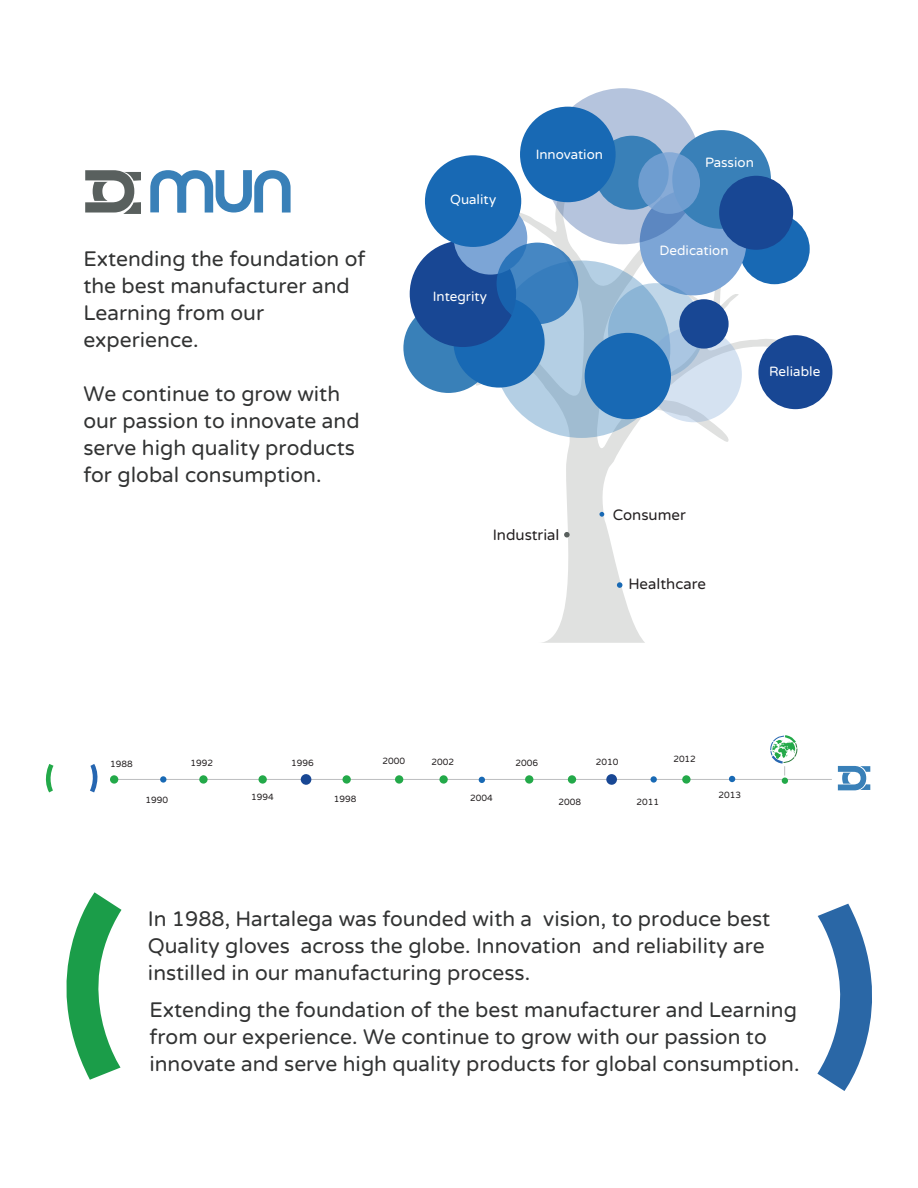
<style>
.page{position:relative;width:918px;height:1188px;background:#fff}
.page>*{position:absolute;margin:0;border:0;box-sizing:border-box;transform-origin:0 0}
.t1{font:21px/27px "Varela Round";color:#323333}
.t2{font:15px "Varela Round";color:#231f20}
.t3{font:13.35px "Varela Round";color:#fff}
.t4{font:9px "Varela Round";color:#231f20}
</style>
<div class="page">
<svg style="left:460px;top:156px;width:369px;height:487px"></svg>
<div style="left:739px;top:214px;width:71px;height:70px;background:#1869b4;border-radius:50%"></div>
<div style="left:403px;top:303px;width:91px;height:90px;background:#3980b8;border-radius:50%"></div>
<div style="left:640px;top:189px;width:106px;height:106px;background:#7ca5d6;border-radius:50%"></div>
<svg style="left:545px;top:88px;width:156px;height:156px;background:#abbdda"></svg>
<div style="left:493px;top:260px;width:177px;height:178px;background:linear-gradient(to bottom,#a9c5da,#adc9de);border-radius:50%"></div>
<div style="left:758px;top:335px;width:74px;height:74px;background:#184794;border-radius:50%"></div>
<div style="left:672px;top:130px;width:99px;height:99px;background:#3980b8;border-radius:50%"></div>
<div style="left:719px;top:176px;width:74px;height:74px;background:#184794;border-radius:50%"></div>
<div style="left:453px;top:296px;width:92px;height:92px;background:#1869b4;border-radius:50%"></div>
<div style="left:595px;top:136px;width:74px;height:74px;background:#3980b8;border-radius:50%"></div>
<svg style="left:608px;top:283px;width:96px;height:96px;background:#9abedb"></svg>
<svg style="left:646px;top:327px;width:96px;height:95px;background:#c7d7e9"></svg>
<div style="left:585px;top:333px;width:86px;height:86px;background:#1869b4;border-radius:50%"></div>
<svg style="left:638px;top:152px;width:62px;height:62px;background:#719ed0"></svg>
<div style="left:520px;top:107px;width:96px;height:95px;background:#1869b4;border-radius:50%"></div>
<div style="left:410px;top:241px;width:106px;height:106px;background:#184794;border-radius:50%"></div>
<div style="left:454px;top:201px;width:73px;height:74px;background:#7ca5d6;border-radius:50%"></div>
<div style="left:679px;top:299px;width:50px;height:50px;background:#184794;border-radius:50%"></div>
<svg style="left:497px;top:243px;width:81px;height:81px;background:#347abb"></svg>
<div style="left:425px;top:155px;width:96px;height:92px;background:#1869b4;border-radius:50%"></div>
<svg style="left:599px;top:512px;width:5px;height:5px"></svg>
<svg style="left:564px;top:532px;width:6px;height:5px"></svg>
<svg style="left:617px;top:582px;width:5px;height:6px"></svg>
<svg style="left:85px;top:170px;width:56px;height:44px"></svg>
<svg style="left:150px;top:170px;width:141px;height:43px"></svg>
<hr style="left:113px;top:779px;width:719px;height:1px;background:#bcbdc0">
<div style="left:160px;top:776px;width:7px;height:7px;background:#1869b4;border-radius:50%"></div>
<svg style="left:650px;top:776px;width:7px;height:7px"></svg>
<svg style="left:479px;top:777px;width:6px;height:6px"></svg>
<svg style="left:729px;top:776px;width:6px;height:6px"></svg>
<div style="left:782px;top:777px;width:6px;height:7px;background:#23a949;border-radius:50%"></div>
<div style="left:300px;top:774px;width:12px;height:11px;background:#184794;border-radius:50%"></div>
<div style="left:606px;top:774px;width:11px;height:11px;background:#184794;border-radius:50%"></div>
<div style="left:258px;top:775px;width:9px;height:9px;background:#23a949;border-radius:50%"></div>
<div style="left:342px;top:775px;width:9px;height:9px;background:#23a949;border-radius:50%"></div>
<div style="left:682px;top:775px;width:9px;height:9px;background:#23a949;border-radius:50%"></div>
<div style="left:199px;top:775px;width:9px;height:9px;background:#23a949;border-radius:50%"></div>
<svg style="left:110px;top:775px;width:9px;height:9px"></svg>
<svg style="left:395px;top:775px;width:9px;height:9px"></svg>
<div style="left:439px;top:775px;width:9px;height:9px;background:#23a949;border-radius:50%"></div>
<svg style="left:525px;top:775px;width:9px;height:9px"></svg>
<div style="left:568px;top:775px;width:8px;height:9px;background:#23a949;border-radius:50%"></div>
<svg style="left:45px;top:764px;width:8px;height:28px"></svg>
<svg style="left:90px;top:764px;width:8px;height:28px"></svg>
<svg style="left:838px;top:766px;width:32px;height:24px"></svg>
<svg style="left:770px;top:735px;width:28px;height:41px"></svg>
<svg style="left:66px;top:892px;width:56px;height:188px"></svg>
<svg style="left:817px;top:904px;width:55px;height:187px"></svg>
<p class="t1" style="left:83px;top:246px;width:284px">Extending the foundation of the best manufacturer and<br>Learning from our experience.</p>
<p class="t1" style="left:83px;top:381px;width:278px">We continue to grow with our passion to innovate and serve high quality products for global consumption.</p>
<p class="t3" style="left:450px;top:191px;width:47px">Quality</p>
<p class="t3" style="left:433px;top:289px;width:56px">Integrity</p>
<p class="t3" style="left:536px;top:147px;width:69px">Innovation</p>
<p class="t3" style="left:705px;top:154px;width:50px">Passion</p>
<p class="t3" style="left:660px;top:242px;width:70px">Dedication</p>
<p class="t3" style="left:769px;top:364px;width:53px">Reliable</p>
<p class="t2" style="left:493px;top:527px;width:68px">Industrial</p>
<p class="t2" style="left:613px;top:506px;width:74px">Consumer</p>
<p class="t2" style="left:629px;top:575px;width:79px">Healthcare</p>
<p class="t4" style="left:110px;top:759px;width:24px">1988</p>
<p class="t4" style="left:191px;top:757px;width:24px">1992</p>
<p class="t4" style="left:291px;top:758px;width:24px">1996</p>
<p class="t4" style="left:146px;top:794px;width:24px">1990</p>
<p class="t4" style="left:251px;top:791px;width:24px">1994</p>
<p class="t4" style="left:334px;top:794px;width:24px">1998</p>
<p class="t4" style="left:383px;top:755px;width:24px">2000</p>
<p class="t4" style="left:432px;top:756px;width:24px">2002</p>
<p class="t4" style="left:470px;top:792px;width:24px">2004</p>
<p class="t4" style="left:515px;top:758px;width:24px">2006</p>
<p class="t4" style="left:558px;top:797px;width:24px">2008</p>
<p class="t4" style="left:596px;top:756px;width:24px">2010</p>
<p class="t4" style="left:636px;top:797px;width:24px">2011</p>
<p class="t4" style="left:673px;top:754px;width:24px">2012</p>
<p class="t4" style="left:718px;top:790px;width:24px">2013</p>
<p class="t1" style="left:148px;top:906px;width:624px">In 1988, Hartalega was founded with a vision, to produce best<br>Quality gloves across the globe. Innovation and reliability are instilled in our manufacturing process.</p>
<p class="t1" style="left:149px;top:997px;width:652px">Extending the foundation of the best manufacturer and Learning from our experience. We continue to grow with our passion to innovate and serve high quality products for global consumption.</p>
</div>
